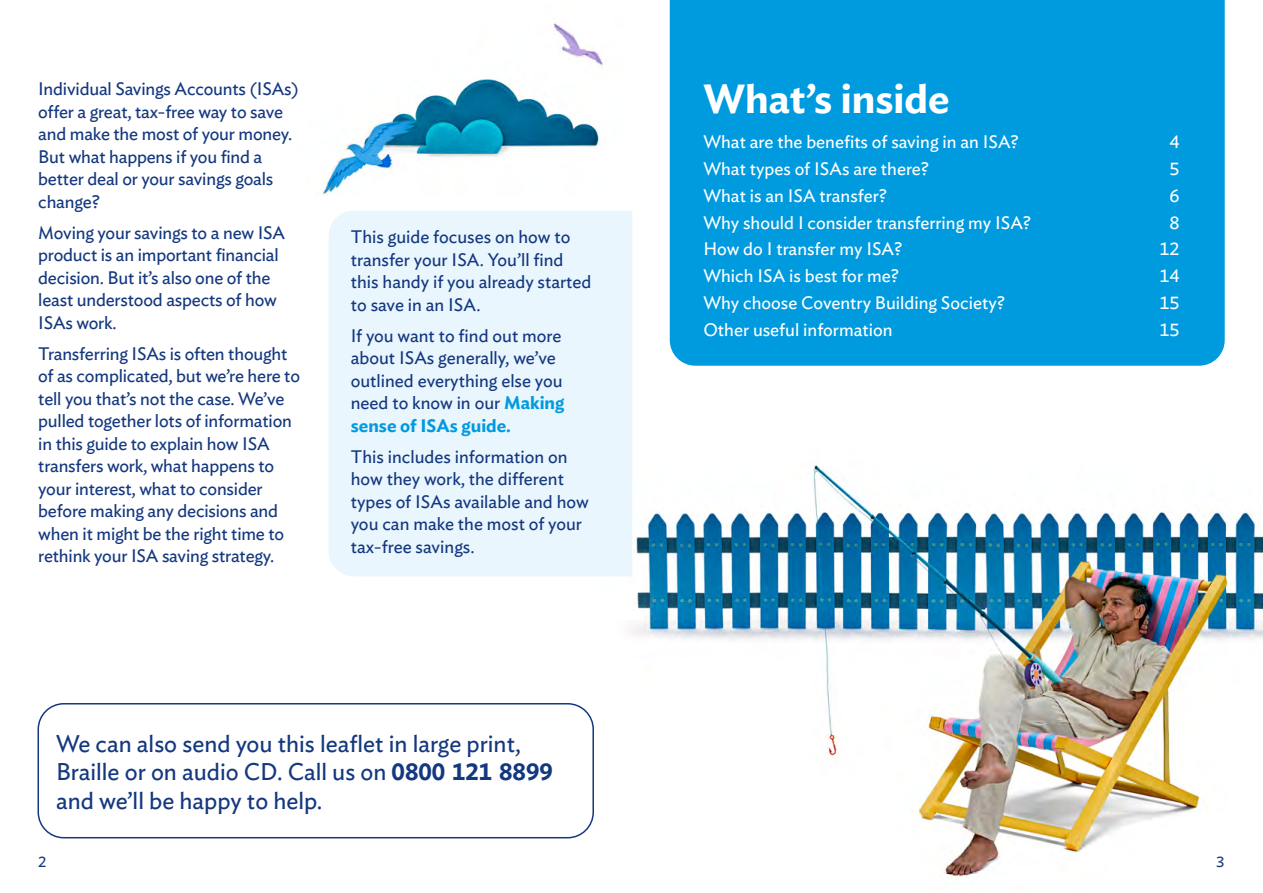
<style>
.page{position:relative;width:1263px;height:893px;background:#fff}
.page>*{position:absolute;margin:0;border:0;box-sizing:border-box;transform-origin:0 0}
.t1{font:600 40.5px "Ideal Sans";color:#fff}
.t2{font:24px/28.5px "Ideal Sans";color:#14387f}
.t3{font:18px/22.5px "Ideal Sans";letter-spacing:-.01em;color:#14387f}
.t4{font:18px "Ideal Sans";color:#fff}
.t5{font:15px "Ideal Sans";color:#14387f}
.s1{font-weight:600;color:#009adf}
.s2{font-weight:600}
</style>
<div class="page">
<img style="left:576px;top:465px;width:687px;height:413px">
<img style="left:322px;top:23px;width:281px;height:173px">
<div style="left:38px;top:703px;width:556px;height:135px;border:2px solid #14387f;border-radius:26px"></div>
<div style="left:670px;top:0;width:555px;height:366px;background:#009adf"></div>
<div style="left:328px;top:210px;width:304px;height:366px;background:#eaf6fe"></div>
<p class="t3" style="left:38px;top:76px;width:262px">Individual Savings Accounts (ISAs) offer a great, tax-free way to save and make the most of your money.<br>But what happens if you find a better deal or your savings goals change?</p>
<p class="t3" style="left:38px;top:220px;width:248px">Moving your savings to a new ISA product is an important financial decision. But it’s also one of the least understood aspects of how<br>ISAs work.</p>
<p class="t3" style="left:38px;top:341px;width:263px">Transferring ISAs is often thought of as complicated, but we’re here to tell you that’s not the case. We’ve pulled together lots of information in this guide to explain how ISA transfers work, what happens to your interest, what to consider before making any decisions and when it might be the right time to rethink your ISA saving strategy.</p>
<p class="t3" style="left:351px;top:224px;width:242px">This guide focuses on how to transfer your ISA. You’ll find this handy if you already started to save in an ISA.</p>
<p class="t3" style="left:351px;top:323px;width:215px">If you want to find out more about ISAs generally, we’ve outlined everything else you need to know in our <span class="s1">Making sense of ISAs guide.</span></p>
<p class="t3" style="left:351px;top:444px;width:239px">This includes information on how they work, the different types of ISAs available and how you can make the most of your tax-free savings.</p>
<h2 class="t2" style="left:56px;top:727px;width:498px">We can also send you this leaflet in large print,<br>Braille or on audio CD. Call us on <span class="s2">0800 121 8899 </span>and we’ll be happy to help.</h2>
<p class="t5" style="left:38px;top:850px;width:10px">2</p>
<h1 class="t1" style="left:703px;top:67px;width:248px">What’s inside</h1>
<p class="t4" style="left:703px;top:129px;width:317px">What are the benefits of saving in an ISA?</p>
<p class="t4" style="left:1169px;top:129px;width:12px">4</p>
<p class="t4" style="left:703px;top:155px;width:227px">What types of ISAs are there?</p>
<p class="t4" style="left:1169px;top:155px;width:12px">5</p>
<p class="t4" style="left:703px;top:182px;width:185px">What is an ISA transfer?</p>
<p class="t4" style="left:1169px;top:182px;width:12px">6</p>
<p class="t4" style="left:703px;top:209px;width:329px">Why should I consider transferring my ISA?</p>
<p class="t4" style="left:1169px;top:209px;width:12px">8</p>
<p class="t4" style="left:703px;top:236px;width:200px">How do I transfer my ISA?</p>
<p class="t4" style="left:1159px;top:236px;width:22px">12</p>
<p class="t4" style="left:703px;top:262px;width:197px">Which ISA is best for me?</p>
<p class="t4" style="left:1159px;top:262px;width:22px">14</p>
<p class="t4" style="left:703px;top:289px;width:303px">Why choose Coventry Building Society?</p>
<p class="t4" style="left:1159px;top:289px;width:22px">15</p>
<p class="t4" style="left:703px;top:316px;width:191px">Other useful information</p>
<p class="t4" style="left:1159px;top:316px;width:22px">15</p>
<p class="t5" style="left:1216px;top:850px;width:10px">3</p>
</div>
